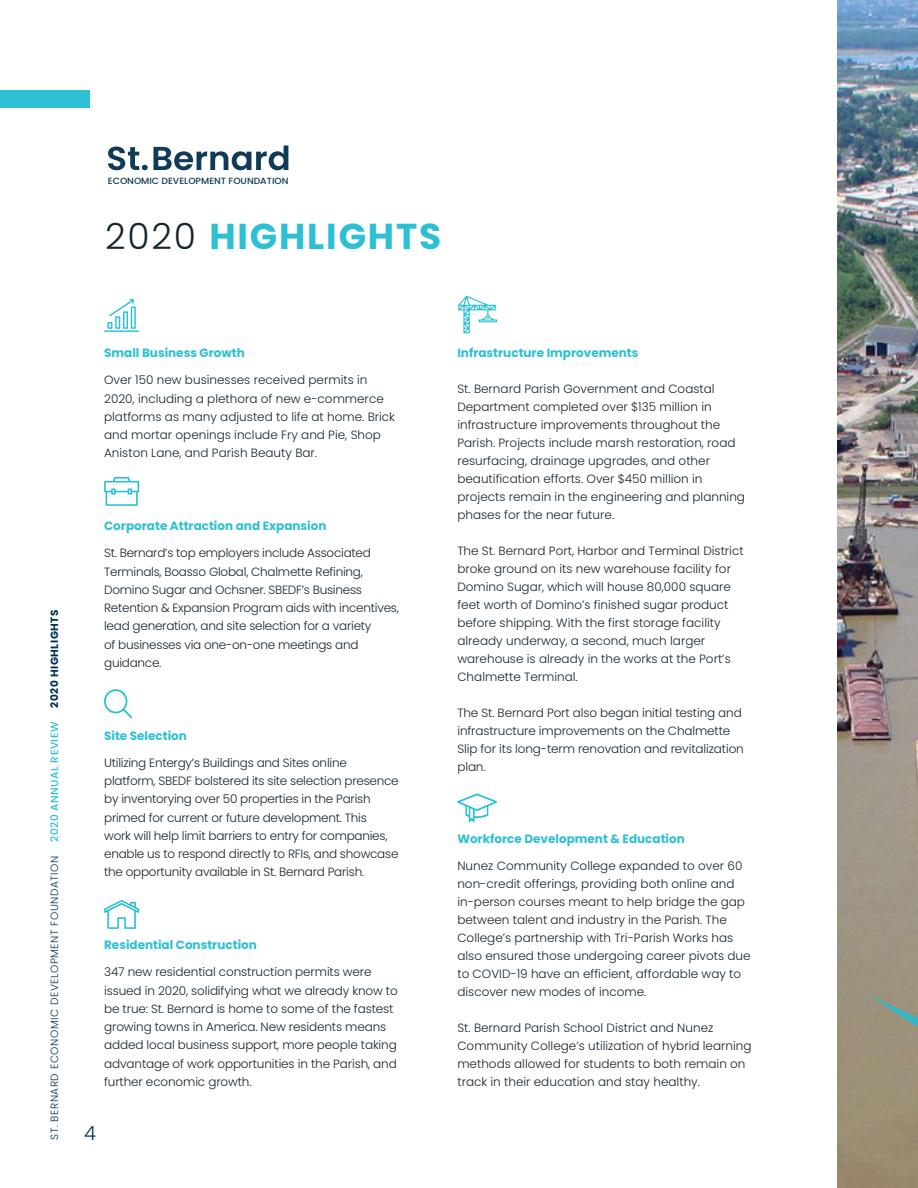
<style>
.page{position:relative;width:918px;height:1188px;background:#fff}
.page>*{position:absolute;margin:0;border:0;box-sizing:border-box;transform-origin:0 0}
.Chapter_Title_-_Alig{font:700 36px "Poppins";letter-spacing:.05em;color:#2dc0d4}
.Chapter_Title_-_Alig-2{font:300 19.5px "Poppins";color:#003256}
.Body_Text{font:300 12px/18px "Poppins";color:#16242e}
.Body_Text-2{font:300 12px/18.3px "Poppins";letter-spacing:-.02em;color:#16242e}
.Byline_Title_-_Align{font:700 12px "Poppins";color:#2dc0d4}
.Body_Text-3{font:700 12px "Poppins";color:#2dc0d4}
.Chapter_Title_-_Alig-3{font:300 10.5px "Poppins";letter-spacing:.05em;color:#003256}
.Chapter_Title_-_Alig-4{font:500 10.5px "Poppins";letter-spacing:.05em;color:#2dc0d4}
.Chapter_Title_-_Alig-5{font:700 10.5px "Poppins";letter-spacing:.05em;color:#003256}
.t1{font:500 9px "Poppins";color:#0f3b57}
.s1{font-weight:300;color:#16242e}
</style>
<div class="page">
<img style="left:837px;top:0;width:81px;height:1188px">
<img style="left:870px;top:154px;width:48px;height:1010px">
<div style="left:0;top:90px;width:90px;height:18px;background:#2dc0d4"></div>
<svg style="left:108px;top:146px;width:180px;height:24px"></svg>
<svg style="left:457px;top:793px;width:40px;height:29px"></svg>
<svg style="left:458px;top:296px;width:39px;height:37px"></svg>
<svg style="left:104px;top:900px;width:35px;height:29px"></svg>
<svg style="left:104px;top:477px;width:35px;height:29px"></svg>
<hr style="left:104px;top:330px;width:35px;height:2px;background:#26bfd4">
<svg style="left:107px;top:299px;width:29px;height:30px"></svg>
<svg style="left:104px;top:689px;width:28px;height:29px"></svg>
<p class="t1" style="left:108px;top:175px;width:182px">ECONOMIC DEVELOPMENT FOUNDATION</p>
<p class="Chapter_Title_-_Alig" style="left:105px;top:216px;width:338px"><span class="s1">2020</span> HIGHLIGHTS</p>
<p class="Chapter_Title_-_Alig-5" style="left:49px;top:708px;width:100px;rotate:-90deg">2020 HIGHLIGHTS</p>
<p class="Chapter_Title_-_Alig-4" style="left:49px;top:842px;width:121px;rotate:-90deg">2020 ANNUAL REVIEW</p>
<p class="Chapter_Title_-_Alig-3" style="left:49px;top:1140px;width:286px;rotate:-90deg">ST. BERNARD ECONOMIC DEVELOPMENT FOUNDATION</p>
<p class="Byline_Title_-_Align" style="left:104px;top:346px;width:142px">Small Business Growth</p>
<p class="Body_Text" style="left:104px;top:371px;width:292px">Over 150 new businesses received permits in 2020, including a plethora of new e-commerce platforms as many adjusted to life at home. Brick and mortar openings include Fry and Pie, Shop Aniston Lane, and Parish Beauty Bar.</p>
<p class="Byline_Title_-_Align" style="left:104px;top:519px;width:224px">Corporate Attraction and Expansion</p>
<p class="Body_Text-2" style="left:104px;top:544px;width:296px">St. Bernard’s top employers include Associated Terminals, Boasso Global, Chalmette Refining, Domino Sugar and Ochsner. SBEDF’s Business Retention &amp; Expansion Program aids with incentives, lead generation, and site selection for a variety<br>of businesses via one-on-one meetings and guidance.</p>
<p class="Body_Text-3" style="left:104px;top:728px;width:84px">Site Selection</p>
<p class="Body_Text-2" style="left:104px;top:753px;width:296px">Utilizing Entergy’s Buildings and Sites online platform, SBEDF bolstered its site selection presence by inventorying over 50 properties in the Parish primed for current or future development. This<br>work will help limit barriers to entry for companies, enable us to respond directly to RFIs, and showcase the opportunity available in St. Bernard Parish.</p>
<p class="Byline_Title_-_Align" style="left:104px;top:938px;width:154px">Residential Construction</p>
<p class="Body_Text" style="left:104px;top:963px;width:295px">347 new residential construction permits were issued in 2020, solidifying what we already know to be true: St. Bernard is home to some of the fastest growing towns in America. New residents means added local business support, more people taking advantage of work opportunities in the Parish, and further economic growth.</p>
<p class="Chapter_Title_-_Alig-2" style="left:84px;top:1122px;width:13px">4</p>
<p class="Body_Text-3" style="left:457px;top:346px;width:183px">Infrastructure Improvements</p>
<p class="Body_Text" style="left:457px;top:380px;width:289px">St. Bernard Parish Government and Coastal Department completed over $135 million in infrastructure improvements throughout the Parish. Projects include marsh restoration, road resurfacing, drainage upgrades, and other beautification efforts. Over $450 million in projects remain in the engineering and planning phases for the near future.</p>
<p class="Body_Text" style="left:457px;top:542px;width:288px">The St. Bernard Port, Harbor and Terminal District broke ground on its new warehouse facility for Domino Sugar, which will house 80,000 square feet worth of Domino’s finished sugar product before shipping. With the first storage facility already underway, a second, much larger warehouse is already in the works at the Port’s Chalmette Terminal.</p>
<p class="Body_Text" style="left:457px;top:704px;width:288px">The St. Bernard Port also began initial testing and infrastructure improvements on the Chalmette Slip for its long-term renovation and revitalization plan.</p>
<p class="Byline_Title_-_Align" style="left:457px;top:832px;width:229px">Workforce Development &amp; Education</p>
<p class="Body_Text" style="left:457px;top:857px;width:295px">Nunez Community College expanded to over 60 non-credit offerings, providing both online and in-person courses meant to help bridge the gap between talent and industry in the Parish. The College’s partnership with Tri-Parish Works has also ensured those undergoing career pivots due to COVID-19 have an efficient, affordable way to discover new modes of income.</p>
<p class="Body_Text" style="left:457px;top:1019px;width:296px">St. Bernard Parish School District and Nunez Community College’s utilization of hybrid learning methods allowed for students to both remain on track in their education and stay healthy.</p>
</div>
